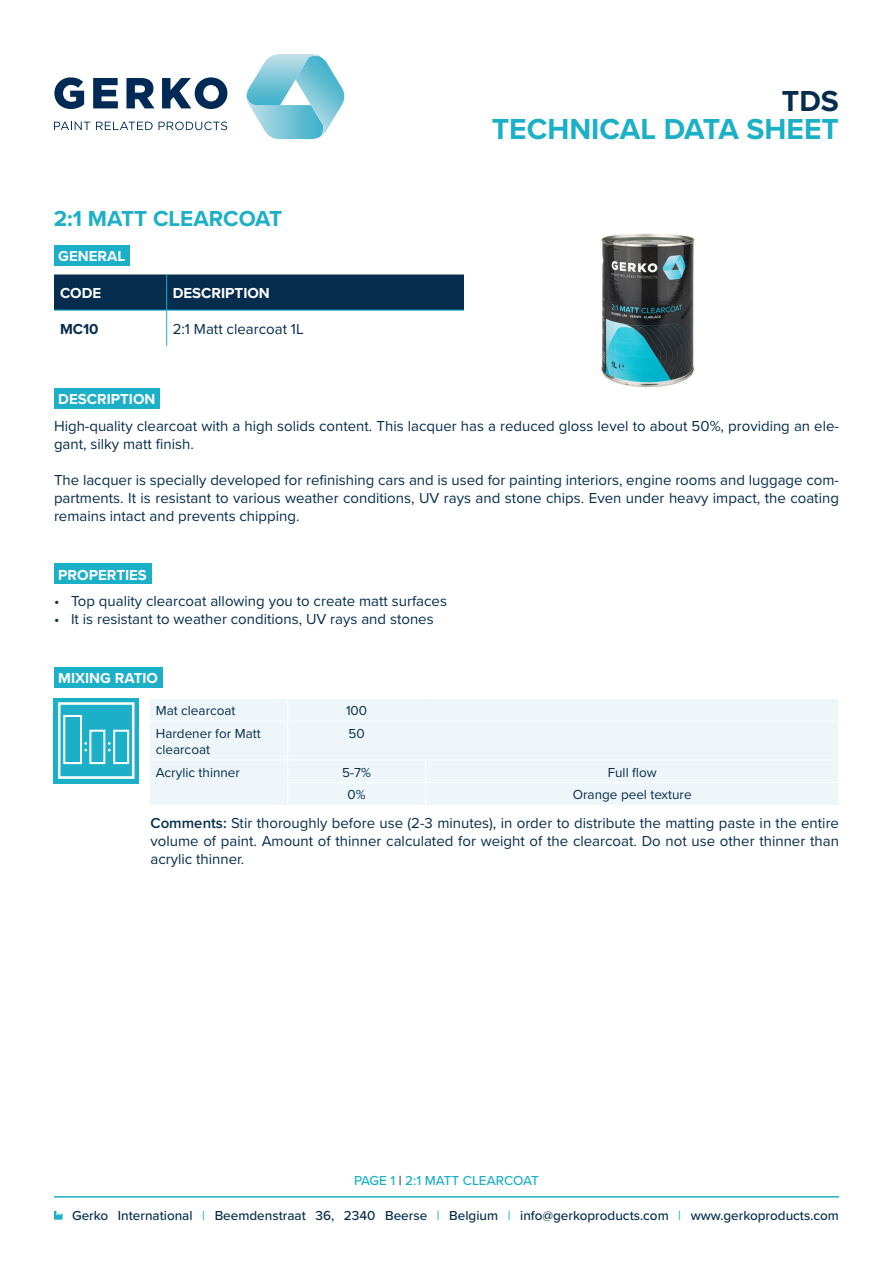
<style>
.page{position:relative;width:893px;height:1263px;background:#fff}
.page>*{position:absolute;margin:0;border:0;box-sizing:border-box;transform-origin:0 0}
.t1{font:700 30px "Proxima Nova";color:#1bafc8}
.t2{font:700 30px "Proxima Nova";color:#062d4d}
.t3{font:700 22.5px "Proxima Nova";color:#1bafc8}
.Alineastijl{font:15px/18px "Proxima Nova";color:#062d4d;text-align:justify}
.t4{font:700 15px "Proxima Nova";color:#fff}
.t5{font:700 15px "Proxima Nova";color:#062d4d}
.t6{font:500 13.5px "Proxima Nova";color:#062d4d}
.Alineastijl-2{font:13.5px/16.2px "Proxima Nova";color:#062d4d}
.t7{font:500 13.5px "Proxima Nova";color:#1bafc8}
.s1{font-weight:600}
.s2{color:#062d4d}
.s3{color:#1bafc8}
</style>
<div class="page">
<div style="left:54px;top:245px;width:75px;height:21px;background:#1bafc8"></div>
<div style="left:54px;top:388px;width:106px;height:21px;background:#1bafc8"></div>
<div style="left:54px;top:564px;width:97px;height:20px;background:#1bafc8"></div>
<div style="left:54px;top:274px;width:410px;height:36px;background:#062d4d"></div>
<hr style="left:166px;top:274px;width:1px;height:36px;background:#1bafc8">
<hr style="left:54px;top:310px;width:113px;height:1px;background:#1bafc8">
<hr style="left:167px;top:310px;width:667px;height:1px;background:#1bafc8">
<hr style="left:166px;top:310px;width:1px;height:36px;background:#1bafc8">
<div style="left:54px;top:667px;width:108px;height:20px;background:#1bafc8"></div>
<div style="left:54px;top:698px;width:85px;height:85px;background:#1bafc8"></div>
<svg style="left:58px;top:702px;width:76px;height:77px"></svg>
<div style="left:150px;top:699px;width:688px;height:106px;background:#eff6fa"></div>
<svg style="left:287px;top:699px;width:1px;height:22px"></svg>
<hr style="left:150px;top:721px;width:138px;height:1px;background:#fff">
<hr style="left:288px;top:721px;width:138px;height:1px;background:#fff">
<hr style="left:287px;top:721px;width:1px;height:38px;background:#fff">
<hr style="left:426px;top:721px;width:413px;height:1px;background:#fff">
<hr style="left:150px;top:759px;width:138px;height:1px;background:#fff">
<hr style="left:288px;top:759px;width:138px;height:1px;background:#fff">
<hr style="left:426px;top:759px;width:413px;height:1px;background:#fff">
<hr style="left:287px;top:782px;width:139px;height:1px;background:#fff">
<svg style="left:287px;top:760px;width:1px;height:45px"></svg>
<hr style="left:426px;top:782px;width:413px;height:1px;background:#fff">
<svg style="left:425px;top:760px;width:1px;height:45px"></svg>
<svg style="left:54px;top:122px;width:36px;height:8px"></svg>
<svg style="left:96px;top:122px;width:57px;height:8px"></svg>
<svg style="left:159px;top:122px;width:68px;height:8px"></svg>
<svg style="left:54px;top:77px;width:30px;height:32px"></svg>
<svg style="left:93px;top:78px;width:25px;height:30px"></svg>
<svg style="left:126px;top:78px;width:28px;height:30px"></svg>
<svg style="left:162px;top:77px;width:65px;height:32px"></svg>
<svg style="left:246px;top:54px;width:98px;height:85px"></svg>
<svg style="left:54px;top:1211px;width:8px;height:8px"></svg>
<hr style="left:54px;top:1196px;width:785px;height:1px;background:#1bafc8">
<img style="left:464px;top:233px;width:370px;height:154px">
<p class="t3" style="left:54px;top:202px;width:230px">2:1 MATT CLEARCOAT</p>
<p class="t4" style="left:58px;top:245px;width:68px">GENERAL</p>
<p class="t4" style="left:60px;top:282px;width:43px">CODE</p>
<p class="t4" style="left:173px;top:282px;width:99px">DESCRIPTION</p>
<p class="t5" style="left:60px;top:318px;width:40px">MC10</p>
<p class="Alineastijl" style="left:173px;top:319px;width:132px">2:1 Matt clearcoat 1L</p>
<p class="t4" style="left:58px;top:388px;width:99px">DESCRIPTION</p>
<p class="t2" style="left:782px;top:78px;width:58px">TDS</p>
<p class="t1" style="left:492px;top:107px;width:349px">TECHNICAL DATA SHEET</p>
<p class="Alineastijl" style="left:54px;top:416px;width:786px">High-quality clearcoat with a high solids content. This lacquer has a reduced gloss level to about 50%, providing an ele&shy;gant, silky matt finish.</p>
<p class="Alineastijl" style="left:54px;top:470px;width:786px">The lacquer is specially developed for refinishing cars and is used for painting interiors, engine rooms and luggage com&shy;partments. It is resistant to various weather conditions, UV rays and stone chips. Even under heavy impact, the coating remains intact and prevents chipping.</p>
<p class="t4" style="left:58px;top:563px;width:90px">PROPERTIES</p>
<p class="Alineastijl" style="left:54px;top:592px;width:394px">• Top quality clearcoat allowing you to create matt surfaces</p>
<p class="Alineastijl" style="left:54px;top:610px;width:381px">• It is resistant to weather conditions, UV rays and stones</p>
<p class="t4" style="left:58px;top:667px;width:101px">MIXING RATIO</p>
<p class="Alineastijl-2" style="left:156px;top:702px;width:81px">Mat clearcoat</p>
<p class="Alineastijl-2" style="left:346px;top:702px;width:23px">100</p>
<p class="Alineastijl-2" style="left:156px;top:724px;width:106px">Hardener for Matt clearcoat</p>
<p class="Alineastijl-2" style="left:348px;top:724px;width:18px">50</p>
<p class="Alineastijl-2" style="left:156px;top:763px;width:86px">Acrylic thinner</p>
<p class="Alineastijl-2" style="left:342px;top:763px;width:30px">5-7%</p>
<p class="Alineastijl-2" style="left:608px;top:763px;width:50px">Full flow</p>
<p class="Alineastijl-2" style="left:348px;top:786px;width:20px">0%</p>
<p class="Alineastijl-2" style="left:573px;top:786px;width:120px">Orange peel texture</p>
<p class="Alineastijl" style="left:150px;top:813px;width:690px"><span class="s1">Comments:</span> Stir thoroughly before use (2-3 minutes), in order to distribute the matting paste in the entire volume of paint. Amount of thinner calculated for weight of the clearcoat. Do not use other thinner than acrylic thinner.</p>
<p class="t7" style="left:354px;top:1170px;width:186px">PAGE 1 <span class="s2">|</span> 2:1 MATT CLEARCOAT</p>
<p class="t6" style="left:72px;top:1205px;width:768px">Gerko International <span class="s3">|</span> Beemdenstraat 36, 2340 Beerse <span class="s3">|</span> Belgium <span class="s3">|</span> info@gerkoproducts.com <span class="s3">|</span> www.gerkoproducts.com</p>
</div>
